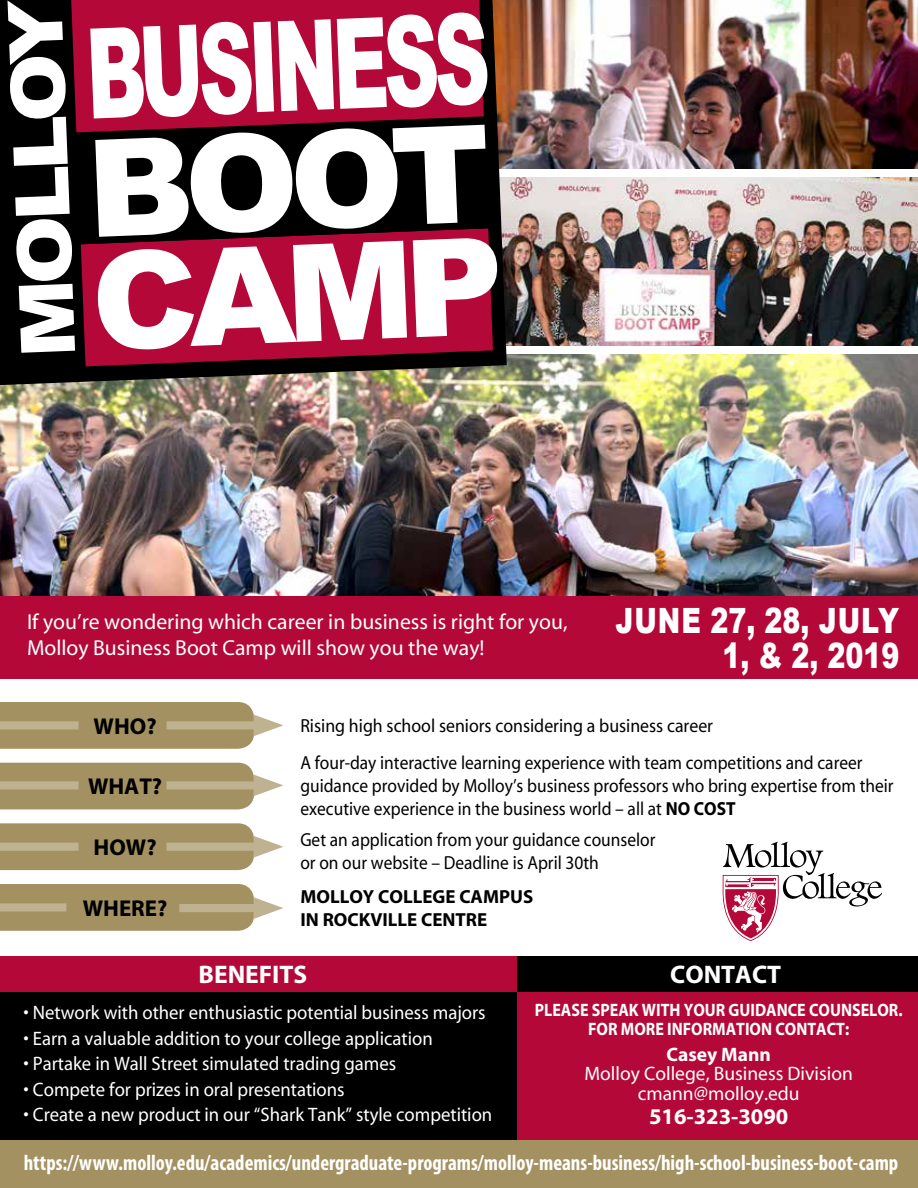
<style>
.page{position:relative;width:918px;height:1188px;background:#fff}
.page>*{position:absolute;margin:0;border:0;box-sizing:border-box;transform-origin:0 0}
.t1{font:900 135.3px "Arial";color:#fff}
.t2{font:900 125.55px "Arial";color:#fff;scale:.61 1}
.t3{font:900 75.15px "Arial";color:#fff;scale:1.11 1}
.t4{font:900 34.8px/34.3px "Arial";color:#fff;text-align:right;scale:.77 1}
.t5{font:700 25.5px "Myriad";color:#fff}
.t6{font:700 22.95px "Myriad";color:#000}
.t7{font:700 22.5px "Myriad";color:#fff}
.t8{font:700 condensed 21.9px "Myriad Pro";color:#fff;scale:.96 1}
.t9{font:21.75px/26.1px "Myriad";color:#fff}
.t10{font:19.5px "Myriad";color:#fff;scale:.96 1}
.t11{font:19.5px/19.5px "Myriad";color:#fff;text-align:center}
.t12{font:700 19.5px "Myriad";color:#fff}
.t13{font:18.9px/22.8px "Myriad";color:#000;scale:.92 1}
.t14{font:18.9px "Myriad";color:#000;scale:.94 1}
.t15{font:700 18.9px/22.8px "Myriad";color:#000}
.t16{font:700 18px/19.5px "Myriad";color:#fff;text-align:center;scale:.89 1}
.s1{font-weight:700}
</style>
<div class="page">
<img style="left:507px;top:0;width:411px;height:168px">
<img style="left:507px;top:177px;width:411px;height:169px">
<img style="left:0;top:354px;width:918px;height:242px">
<div style="left:0;top:983px;width:517px;height:178px;background:#000"></div>
<div style="left:0;top:596px;width:918px;height:82px;background:#b30838"></div>
<div style="left:517px;top:967px;width:401px;height:196px;background:#b30838"></div>
<svg style="left:0;top:702px;width:283px;height:47px;background:#ae9e74"></svg>
<div style="left:0;top:721px;width:79px;height:8px;background:#bfb291"></div>
<svg style="left:0;top:763px;width:283px;height:46px;background:#ae9e74"></svg>
<svg style="left:0;top:823px;width:283px;height:47px;background:#af9f75"></svg>
<svg style="left:0;top:884px;width:283px;height:47px;background:#ae9e74"></svg>
<div style="left:0;top:1140px;width:918px;height:48px;background:#a39161"></div>
<div style="left:0;top:956px;width:519px;height:36px;background:#b30838"></div>
<div style="left:517px;top:956px;width:401px;height:36px;background:#000"></div>
<svg style="left:722px;top:842px;width:160px;height:99px"></svg>
<img style="left:0;top:0;width:507px;height:385px">
<div style="left:0;top:0;width:86px;height:375px;background:#000"></div>
<svg style="left:81px;top:228px;width:412px;height:138px;background:#a60733"></svg>
<svg style="left:76px;top:116px;width:412px;height:128px;background:#0b0003"></svg>
<svg style="left:71px;top:0;width:413px;height:132px;background:#a60734"></svg>
<h3 class="t3" style="left:-7px;top:359px;width:324px;rotate:-92deg">MOLLOY</h3>
<h2 class="t2" style="left:83px;top:-18px;width:663px;rotate:-2deg">BUSINESS</h2>
<h1 class="t1" style="left:84px;top:90px;width:405px;rotate:-2deg">BOOT</h1>
<h1 class="t1" style="left:88px;top:203px;width:414px;rotate:-2deg">CAMP</h1>
<p class="t9" style="left:27px;top:609px;width:542px">If you’re wondering which career in business is right for you,<br>Molloy Business Boot Camp will show you the way!</p>
<h3 class="t4" style="left:616px;top:603px;width:370px">JUNE 27, 28, JULY<br>1, &amp; 2, 2019</h3>
<p class="t6" style="left:94px;top:714px;width:64px">WHO?</p>
<p class="t6" style="left:88px;top:775px;width:76px">WHAT?</p>
<p class="t6" style="left:94px;top:835px;width:64px">HOW?</p>
<p class="t6" style="left:83px;top:896px;width:86px">WHERE?</p>
<p class="t14" style="left:300px;top:716px;width:441px">Rising high school seniors considering a business career</p>
<p class="t13" style="left:300px;top:752px;width:646px">A four-day interactive learning experience with team competitions and career guidance provided by Molloy’s business professors who bring expertise from their executive experience in the business world – all at <span class="s1">NO COST</span></p>
<p class="t13" style="left:300px;top:829px;width:388px">Get an application from your guidance counselor or on our website – Deadline is April 30th</p>
<p class="t15" style="left:300px;top:886px;width:234px">MOLLOY COLLEGE CAMPUS<br>IN ROCKVILLE CENTRE</p>
<h3 class="t5" style="left:199px;top:961px;width:110px">BENEFITS</h3>
<h3 class="t5" style="left:670px;top:961px;width:112px">CONTACT</h3>
<p class="t10" style="left:24px;top:1003px;width:483px">• Network with other enthusiastic potential business majors</p>
<p class="t10" style="left:24px;top:1028px;width:428px">• Earn a valuable addition to your college application</p>
<p class="t10" style="left:24px;top:1054px;width:390px">• Partake in Wall Street simulated trading games</p>
<p class="t10" style="left:24px;top:1079px;width:336px">• Compete for prizes in oral presentations</p>
<p class="t10" style="left:24px;top:1105px;width:490px">• Create a new product in our “Shark Tank” style competition</p>
<p class="t8" style="left:24px;top:1149px;width:913px">https://www.molloy.edu/academics/undergraduate-programs/molloy-means-business/high-school-business-boot-camp</p>
<p class="t16" style="left:535px;top:1001px;width:415px">PLEASE SPEAK WITH YOUR GUIDANCE COUNSELOR.<br>FOR MORE INFORMATION CONTACT:</p>
<p class="t12" style="left:667px;top:1044px;width:106px">Casey Mann</p>
<p class="t11" style="left:585px;top:1065px;width:270px">Molloy College, Business Division cmann@molloy.edu</p>
<p class="t7" style="left:649px;top:1105px;width:141px">516-323-3090</p>
</div>
